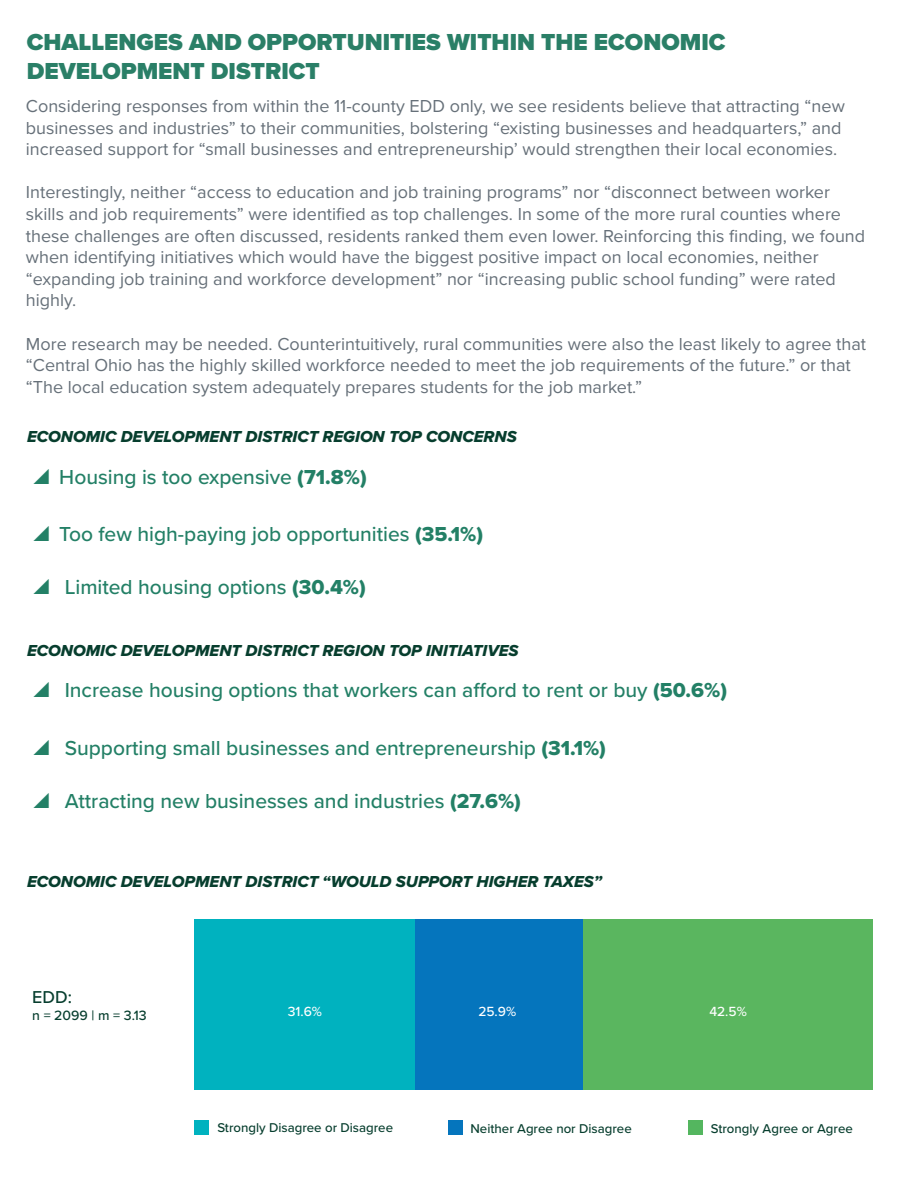
<style>
.page{position:relative;width:918px;height:1188px;background:#fff}
.page>*{position:absolute;margin:0;border:0;box-sizing:border-box;transform-origin:0 0}
.t1{font:900 24px "Proxima Nova";color:#2a7f67}
.t2{font:500 21px "Proxima Nova";color:#238066}
.t3{font:18px/21.6px "Proxima Nova";color:#667079}
.t4{font:500 17.85px "Proxima Nova";color:#073e2e}
.t5{font:16.5px "Proxima Nova Extrabld It";color:#073e2e}
.t6{font:500 13.95px "Proxima Nova";color:#073e2e}
.t7{font:500 13.8px "Proxima Nova";color:#fff}
.t8{font:500 13.2px "Proxima Nova";color:#073e2e}
.s1{font-family:"Proxima Nova Extrabld";font-weight:400}
</style>
<div class="page">
<div style="left:195px;top:919px;width:220px;height:171px;background:#00b2bf"></div>
<div style="left:415px;top:919px;width:168px;height:171px;background:#0575bd"></div>
<div style="left:583px;top:919px;width:290px;height:171px;background:#5ab65f"></div>
<div style="left:195px;top:1120px;width:14px;height:14px;background:#00b2bf"></div>
<div style="left:448px;top:1120px;width:14px;height:14px;background:#0575bd"></div>
<div style="left:688px;top:1120px;width:15px;height:14px;background:#54b65f"></div>
<p class="t1" style="left:27px;top:24px;width:700px">CHALLENGES AND OPPORTUNITIES WITHIN THE ECONOMIC</p>
<p class="t1" style="left:27px;top:53px;width:295px">DEVELOPMENT DISTRICT</p>
<p class="t3" style="left:26px;top:94px;width:820px">Considering responses from within the 11-county EDD only, we see residents believe that attracting “new businesses and industries” to their communities, bolstering “existing businesses and headquarters,” and increased support for “small businesses and entrepreneurship’ would strengthen their local economies.</p>
<p class="t3" style="left:26px;top:181px;width:841px">Interestingly, neither “access to education and job training programs” nor “disconnect between worker skills and job requirements” were identified as top challenges. In some of the more rural counties where these challenges are often discussed, residents ranked them even lower. Reinforcing this finding, we found when identifying initiatives which would have the biggest positive impact on local economies, neither “expanding job training and workforce development” nor “increasing public school funding” were rated highly.</p>
<p class="t3" style="left:26px;top:332px;width:842px">More research may be needed. Counterintuitively, rural communities were also the least likely to agree that “Central Ohio has the highly skilled workforce needed to meet the job requirements of the future.” or that “The local education system adequately prepares students for the job market.”</p>
<p class="t5" style="left:27px;top:425px;width:491px">ECONOMIC DEVELOPMENT DISTRICT REGION TOP CONCERNS</p>
<p class="t2" style="left:59px;top:461px;width:309px">Housing is too expensive <span class="s1">(71.8%)</span></p>
<p class="t2" style="left:59px;top:519px;width:425px">Too few high-paying job opportunities <span class="s1">(35.1%)</span></p>
<p class="t2" style="left:65px;top:571px;width:303px">Limited housing options <span class="s1">(30.4%)</span></p>
<p class="t5" style="left:27px;top:638px;width:493px">ECONOMIC DEVELOPMENT DISTRICT REGION TOP INITIATIVES</p>
<p class="t2" style="left:65px;top:675px;width:664px">Increase housing options that workers can afford to rent or buy <span class="s1">(50.6%)</span></p>
<p class="t2" style="left:65px;top:733px;width:543px">Supporting small businesses and entrepreneurship <span class="s1">(31.1%)</span></p>
<p class="t2" style="left:65px;top:785px;width:458px">Attracting new businesses and industries <span class="s1">(27.6%)</span></p>
<p class="t5" style="left:27px;top:869px;width:576px">ECONOMIC DEVELOPMENT DISTRICT “WOULD SUPPORT HIGHER TAXES”</p>
<p class="t4" style="left:32px;top:984px;width:41px">EDD:</p>
<p class="t6" style="left:32px;top:1005px;width:116px">n = 2099 | m = 3.13</p>
<p class="t7" style="left:288px;top:1001px;width:36px">31.6%</p>
<p class="t7" style="left:478px;top:1001px;width:39px">25.9%</p>
<p class="t7" style="left:709px;top:1001px;width:39px">42.5%</p>
<p class="t8" style="left:217px;top:1118px;width:177px">Strongly Disagree or Disagree</p>
<p class="t8" style="left:471px;top:1118px;width:163px">Neither Agree nor Disagree</p>
<p class="t8" style="left:711px;top:1118px;width:144px">Strongly Agree or Agree</p>
</div>
